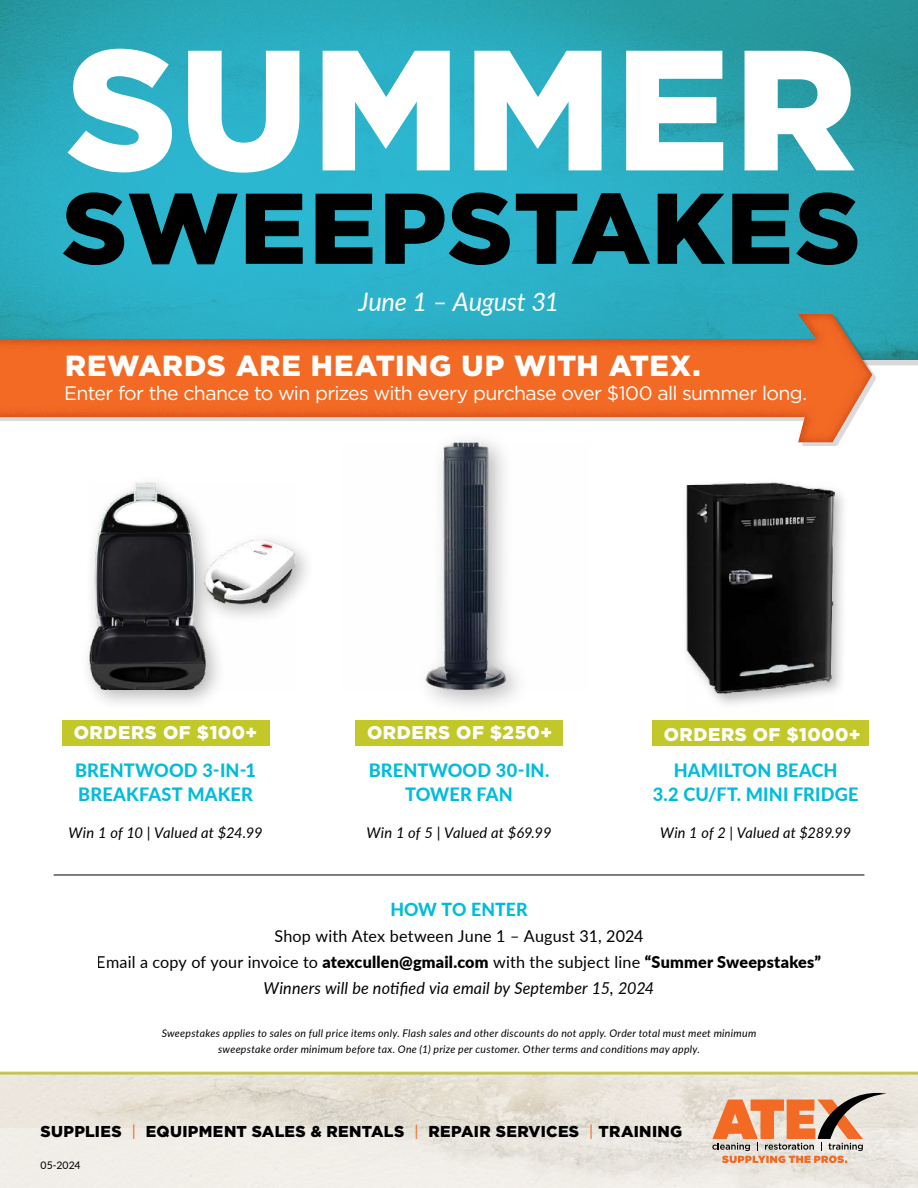
<style>
.page{position:relative;width:918px;height:1188px;background:#fff}
.page>*{position:absolute;margin:0;border:0;box-sizing:border-box;transform-origin:0 0}
.t1{font:900 171px "Gotham";letter-spacing:.02em;color:#fff}
.t2{font:900 100.2px "Gotham";letter-spacing:.01em;color:#000}
.t3{font:900 29.1px "Gotham";letter-spacing:.02em;color:#fff}
.t4{font:italic 25.5px "Lato";letter-spacing:-.015em;color:#fff}
.t5{font:19.5px "Gotham";letter-spacing:-.035em;color:#fff}
.t6{font:900 18.45px/23.2px "Lato";letter-spacing:.01em;color:#00bcda;text-align:center}
.t7{font:900 18.45px "Gotham";letter-spacing:.03em;color:#fff}
.t8{font:900 18px "Lato";color:#00bcda}
.t9{font:16.35px/26px "Lato";letter-spacing:.01em;color:#000;text-align:center}
.t10{font:900 15.75px "Gotham";letter-spacing:.02em;color:#000}
.t11{font:italic 14.7px "Lato";letter-spacing:.015em;color:#000}
.t12{font:italic 10.5px/16.5px "Lato";letter-spacing:.03em;color:#000;text-align:center}
.t13{font:10.5px "Lato";letter-spacing:.01em;color:#000}
.s1{font-weight:800}
.s2{font-style:italic}
.s3{font-weight:400;color:#f26722}
</style>
<div class="page">
<div style="left:0;top:0;width:918px;height:362px;background:#a53910;opacity:.37"></div>
<svg style="left:0;top:1075px;width:918px;height:53px;background:#e7e1d6"></svg>
<div style="left:0;top:1128px;width:918px;height:60px;background:linear-gradient(to right,#f3efe9,#e9e5de)"></div>
<hr style="left:0;top:1072px;width:918px;height:3px;background:#b8bb33">
<svg style="left:712px;top:1093px;width:174px;height:70px;background:#d8ab90"></svg>
<div style="left:0;top:304px;width:885px;height:140px;background:#a53910;opacity:.37"></div>
<hr style="left:54px;top:875px;width:810px;height:1px;background:#000">
<div style="left:62px;top:721px;width:207px;height:25px;background:#c2c82a"></div>
<div style="left:355px;top:721px;width:208px;height:25px;background:#c2c82a"></div>
<div style="left:652px;top:721px;width:217px;height:25px;background:#c2c82a"></div>
<div style="left:80px;top:473px;width:236px;height:238px;background:#000;opacity:.29"></div>
<img style="left:89px;top:483px;width:206px;height:206px">
<div style="left:414px;top:430px;width:117px;height:285px;background:#000;opacity:.29"></div>
<img style="left:343px;top:442px;width:246px;height:247px">
<div style="left:682px;top:478px;width:168px;height:233px;background:#000;opacity:.29"></div>
<img style="left:687px;top:483px;width:147px;height:228px">
<h1 class="t1" style="left:66px;top:-8px;width:792px">SUMMER</h1>
<h2 class="t2" style="left:62px;top:159px;width:800px">SWEEPSTAKES</h2>
<h3 class="t4" style="left:359px;top:283px;width:202px">June 1 – August 31</h3>
<h3 class="t3" style="left:65px;top:346px;width:637px">REWARDS ARE HEATING UP WITH ATEX.</h3>
<h3 class="t5" style="left:64px;top:381px;width:744px">Enter for the chance to win prizes with every purchase over $100 all summer long.</h3>
<h3 class="t7" style="left:74px;top:720px;width:185px">ORDERS OF $100+</h3>
<h3 class="t7" style="left:367px;top:720px;width:187px">ORDERS OF $250+</h3>
<h3 class="t7" style="left:664px;top:721px;width:198px">ORDERS OF $1000+</h3>
<h3 class="t6" style="left:75px;top:758px;width:183px;text-align:left">BRENTWOOD 3-IN-1<br>BREAKFAST MAKER</h3>
<h3 class="t11" style="left:69px;top:822px;width:196px">Win 1 of 10 | Valued at $24.99</h3>
<h3 class="t6" style="left:369px;top:758px;width:182px">BRENTWOOD 30-IN.<br>TOWER FAN</h3>
<h3 class="t11" style="left:366px;top:822px;width:187px">Win 1 of 5 | Valued at $69.99</h3>
<h3 class="t6" style="left:653px;top:758px;width:207px">HAMILTON BEACH<br>3.2 CU/FT. MINI FRIDGE</h3>
<h3 class="t11" style="left:660px;top:822px;width:192px">Win 1 of 2 | Valued at $289.99</h3>
<h3 class="t8" style="left:390px;top:896px;width:139px">HOW TO ENTER</h3>
<h3 class="t9" style="left:97px;top:922px;width:726px">Shop with Atex between June 1 – August 31, 2024<br>Email a copy of your invoice to <span class="s1">atexcullen@gmail.com</span> with the subject line <span class="s1">“Summer Sweepstakes”<br></span><span class="s2">Winners will be notified via email by September 15, 2024</span></h3>
<p class="t12" style="left:162px;top:1024px;width:596px">Sweepstakes applies to sales on full price items only. Flash sales and other discounts do not apply. Order total must meet minimum sweepstake order minimum before tax. One (1) prize per customer. Other terms and conditions may apply.</p>
<h3 class="t10" style="left:41px;top:1120px;width:643px">SUPPLIES <span class="s3">|</span> EQUIPMENT SALES &amp; RENTALS <span class="s3">|</span> REPAIR SERVICES <span class="s3">|</span> TRAINING</h3>
<p class="t13" style="left:41px;top:1158px;width:42px">05-2024</p>
</div>
